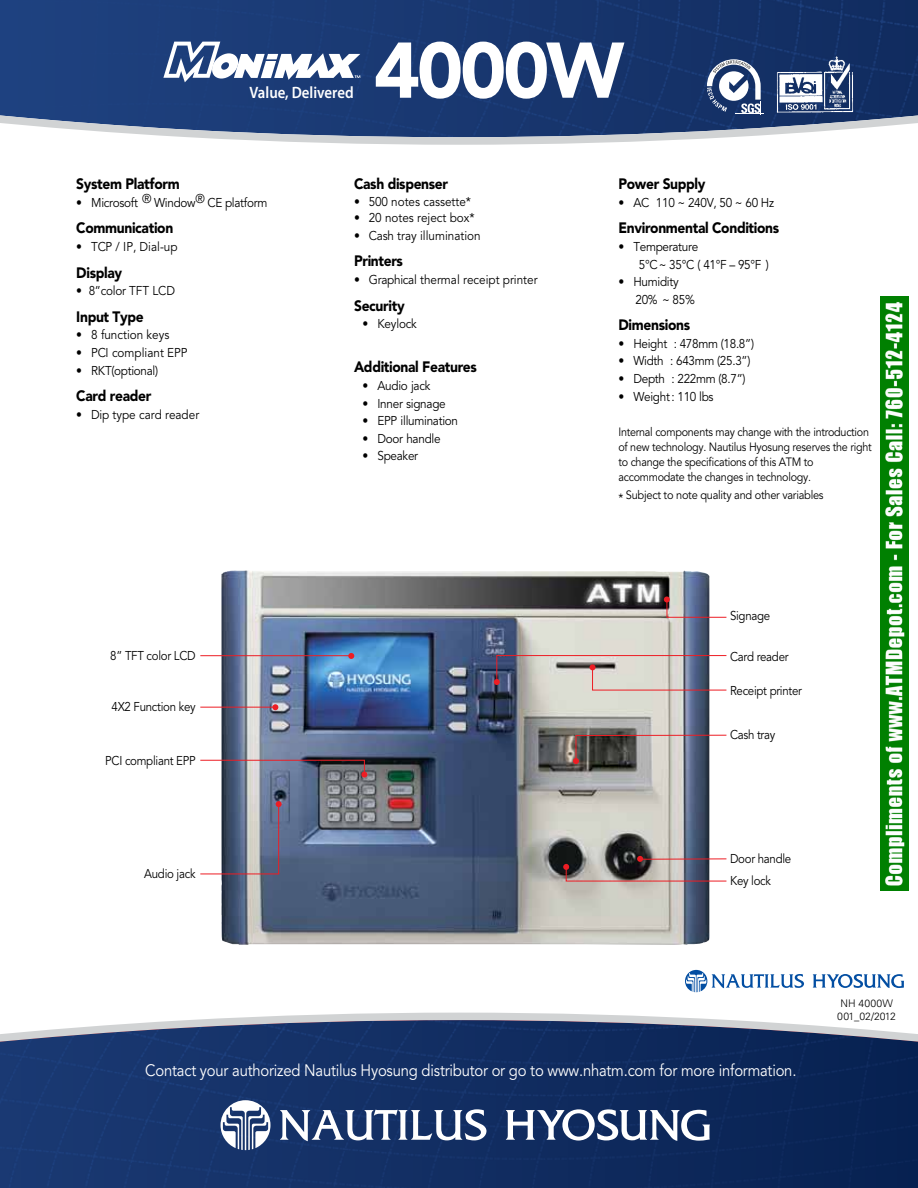
<style>
.page{position:relative;width:918px;height:1188px;background:#fff}
.page>*{position:absolute;margin:0;border:0;box-sizing:border-box;transform-origin:0 0}
.t1{font:900 78px "Avenir LT Std";letter-spacing:-.04em;color:#fff}
.t2{font:16.5px "Avenir LT Std";letter-spacing:-.015em;color:#fff;scale:.9 1}
.t3{font:600 16.5px "Myriad Pro";color:#fff;scale:.9 1}
.t4{font:900 15px "Avenir LT Std";letter-spacing:-.025em;color:#000;scale:.92 1}
.t5{font:12.75px/17.5px "Avenir LT Std";letter-spacing:-.025em;color:#000;scale:.92 1}
.t6{font:12.75px "Avenir LT Std";color:#000;scale:.92 1}
.t7{font:12.75px/22px "Avenir LT Std";letter-spacing:-.025em;color:#000;scale:.9 1}
.t8{font:12px/15px "Avenir LT Std";letter-spacing:-.025em;color:#000;scale:.9 1}
.t9{font:12px "Avenir LT Std";letter-spacing:-.025em;color:#000;scale:.92 1}
.t10{font:300 10.5px/12.6px "Univers";color:#000;text-align:center}
</style>
<div class="page">
<svg style="left:0;top:0;width:918px;height:145px;background:#314d7f"></svg>
<svg style="left:0;top:1012px;width:918px;height:176px;background:#263f6f"></svg>
<svg style="left:813px;top:974px;width:91px;height:14px"></svg>
<svg style="left:685px;top:970px;width:119px;height:22px"></svg>
<img style="left:221px;top:571px;width:488px;height:374px">
<svg style="left:496px;top:655px;width:231px;height:227px;background:#9b9c9e"></svg>
<svg style="left:563px;top:864px;width:6px;height:6px"></svg>
<svg style="left:494px;top:679px;width:6px;height:6px"></svg>
<svg style="left:348px;top:653px;width:6px;height:6px"></svg>
<hr style="left:200px;top:655px;width:151px;height:1px;background:#ed1d24">
<svg style="left:200px;top:704px;width:167px;height:171px;background:#7c859a"></svg>
<svg style="left:664px;top:597px;width:63px;height:21px"></svg>
<hr style="left:640px;top:858px;width:86px;height:2px;background:#ed1d24">
<svg style="left:637px;top:856px;width:6px;height:6px"></svg>
<svg style="left:590px;top:664px;width:137px;height:27px;background:#c3baba"></svg>
<svg style="left:573px;top:734px;width:154px;height:30px;background:#898283"></svg>
<svg style="left:163px;top:42px;width:197px;height:40px"></svg>
<svg style="left:707px;top:59px;width:57px;height:56px"></svg>
<img style="left:767px;top:51px;width:92px;height:66px">
<svg style="left:506px;top:1109px;width:204px;height:32px"></svg>
<svg style="left:221px;top:1100px;width:50px;height:50px"></svg>
<svg style="left:280px;top:1109px;width:206px;height:32px"></svg>
<img style="left:881px;top:297px;width:27px;height:594px">
<p class="t3" style="left:250px;top:82px;width:117px">Value, Delivered</p>
<h1 class="t1" style="left:374px;top:23px;width:252px">4000W</h1>
<p class="t4" style="left:76px;top:175px;width:114px">System Platform</p>
<p class="t5" style="left:76px;top:194px;width:209px">• Microsoft ® Window® CE platform</p>
<p class="t4" style="left:76px;top:219px;width:107px">Communication</p>
<p class="t6" style="left:76px;top:239px;width:112px">• TCP / IP, Dial-up</p>
<p class="t4" style="left:76px;top:263px;width:51px">Display</p>
<p class="t5" style="left:76px;top:282px;width:109px">• 8”color TFT LCD</p>
<p class="t4" style="left:76px;top:308px;width:75px">Input Type</p>
<p class="t6" style="left:76px;top:328px;width:103px">• 8 function keys</p>
<p class="t6" style="left:76px;top:345px;width:122px">• PCI compliant EPP</p>
<p class="t5" style="left:76px;top:362px;width:91px">• RKT(optional)</p>
<p class="t4" style="left:76px;top:387px;width:83px">Card reader</p>
<p class="t6" style="left:76px;top:407px;width:135px">• Dip type card reader</p>
<p class="t7" style="left:110px;top:645px;width:96px">8” TFT color LCD</p>
<p class="t7" style="left:112px;top:696px;width:95px">4X2 Function key</p>
<p class="t7" style="left:105px;top:750px;width:102px">PCI compliant EPP</p>
<p class="t7" style="left:144px;top:862px;width:59px">Audio jack</p>
<p class="t4" style="left:354px;top:175px;width:104px">Cash dispenser</p>
<p class="t6" style="left:354px;top:194px;width:129px">• 500 notes cassette*</p>
<p class="t6" style="left:354px;top:210px;width:133px">• 20 notes reject box*</p>
<p class="t6" style="left:354px;top:228px;width:139px">• Cash tray illumination</p>
<p class="t4" style="left:354px;top:252px;width:55px">Printers</p>
<p class="t6" style="left:354px;top:272px;width:201px">• Graphical thermal receipt printer</p>
<p class="t4" style="left:354px;top:296px;width:56px">Security</p>
<p class="t5" style="left:363px;top:315px;width:60px">• Keylock</p>
<p class="t4" style="left:354px;top:358px;width:135px">Additional Features</p>
<p class="t5" style="left:363px;top:377px;width:75px">• Audio jack</p>
<p class="t5" style="left:363px;top:395px;width:92px">• Inner signage</p>
<p class="t5" style="left:363px;top:412px;width:105px">• EPP illumination</p>
<p class="t5" style="left:363px;top:430px;width:86px">• Door handle</p>
<p class="t5" style="left:363px;top:447px;width:62px">• Speaker</p>
<p class="t4" style="left:618px;top:175px;width:96px">Power Supply</p>
<p class="t5" style="left:618px;top:194px;width:171px">• AC 110 ~ 240V, 50 ~ 60 Hz</p>
<p class="t4" style="left:618px;top:219px;width:176px">Environmental Conditions</p>
<p class="t5" style="left:639px;top:238px;width:143px;text-indent:-20px">• Temperature<br>5°C ~ 35°C ( 41°F – 95°F )</p>
<p class="t5" style="left:635px;top:273px;width:66px;text-indent:-17px">• Humidity<br>20% ~ 85%</p>
<p class="t4" style="left:618px;top:316px;width:79px">Dimensions</p>
<p class="t5" style="left:618px;top:335px;width:149px">• Height : 478mm (18.8”)</p>
<p class="t5" style="left:618px;top:353px;width:145px">• Width : 643mm (25.3”)</p>
<p class="t5" style="left:618px;top:370px;width:140px">• Depth : 222mm (8.7”)</p>
<p class="t8" style="left:618px;top:424px;width:283px">Internal components may change with the introduction of new technology. Nautilus Hyosung reserves the right to change the specifications of this ATM to accommodate the changes in technology.</p>
<p class="t9" style="left:618px;top:488px;width:224px">* Subject to note quality and other variables</p>
<p class="t5" style="left:618px;top:388px;width:105px">• Weight 110 lbs</p>
<p class="t5" style="left:671px;top:388px;width:5px">:</p>
<p class="t7" style="left:730px;top:605px;width:46px">Signage</p>
<p class="t7" style="left:730px;top:646px;width:67px">Card reader</p>
<p class="t7" style="left:730px;top:680px;width:81px">Receipt printer</p>
<p class="t7" style="left:730px;top:724px;width:52px">Cash tray</p>
<p class="t7" style="left:730px;top:848px;width:70px">Door handle<br>Key lock</p>
<p class="t10" style="left:837px;top:997px;width:60px">NH 4000W<br>001_02/2012</p>
<p class="t2" style="left:145px;top:1061px;width:725px">Contact your authorized Nautilus Hyosung distributor or go to www.nhatm.com for more information.</p>
</div>
